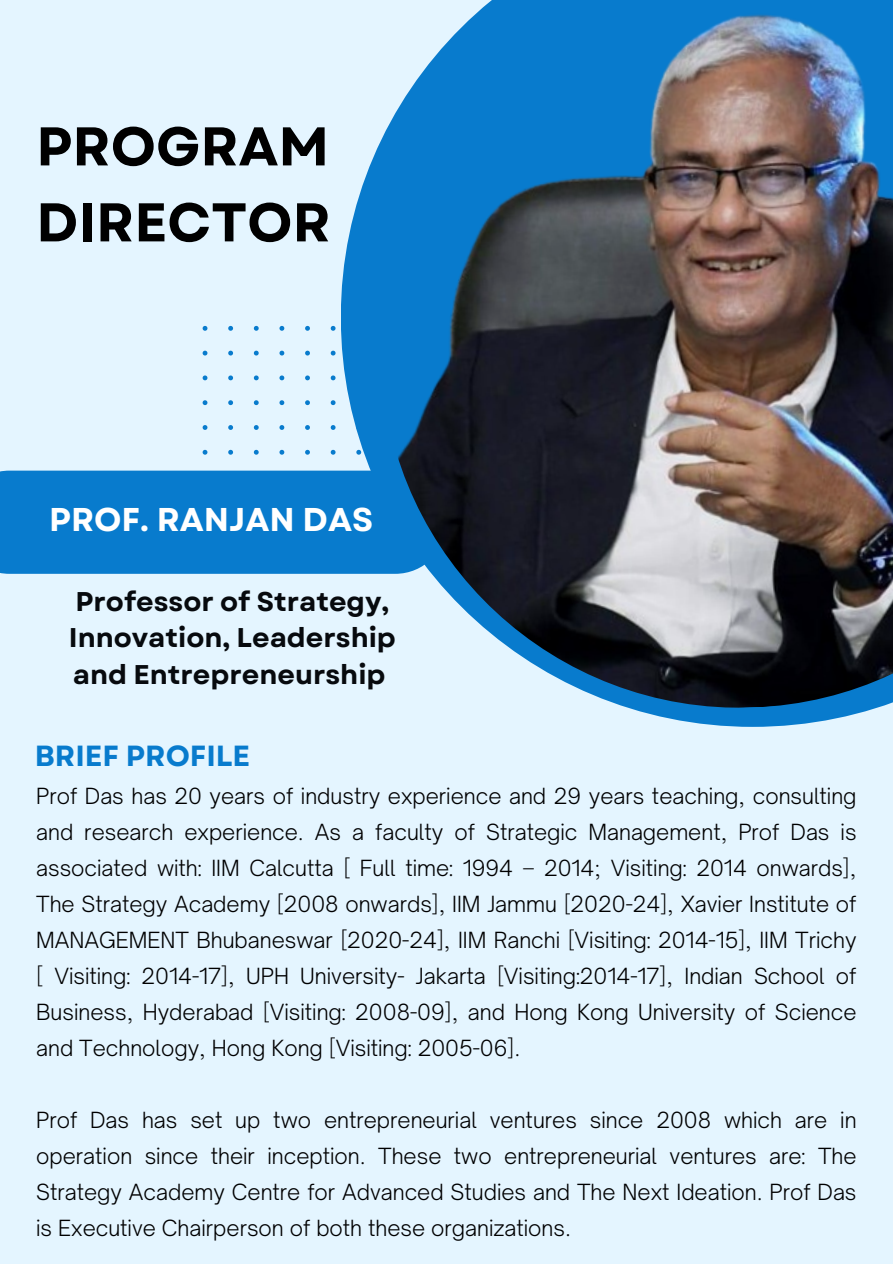
<style>
.page{position:relative;width:893px;height:1264px;background:#fff}
.page>*{position:absolute;margin:0;border:0;box-sizing:border-box;transform-origin:0 0}
.t1{font:700 54.3px/75.9px "Garet";color:#000}
.t2{font:700 32.85px "Garet";color:#fff}
.t3{font:700 29.1px "Garet";color:#087bcd}
.t4{font:700 27px/36.9px "Garet";color:#070a0e}
.t5{font:300 21.3px/36px "Open Sauce One";color:#000;text-align:justify}
</style>
<div class="page">
<div style="left:0;top:0;width:892px;height:1263px;background:#e4f5ff"></div>
<div style="left:0;top:470px;width:341px;height:104px;background:#087bcd"></div>
<svg style="left:202px;top:326px;width:134px;height:128px"></svg>
<svg style="left:341px;top:156px;width:514px;height:571px"></svg>
<img style="left:374px;top:0;width:518px;height:714px">
<h4 class="t1" style="left:36px;top:109px;width:296px">PROGRAM<br>DIRECTOR</h4>
<h3 class="t2" style="left:49px;top:496px;width:325px">PROF. RANJAN DAS</h3>
<p class="t4" style="left:69px;top:583px;width:328px">Professor of Strategy,<br>Innovation, Leadership and Entrepreneurship</p>
<h2 class="t3" style="left:35px;top:734px;width:217px">BRIEF PROFILE</h2>
<h1 class="t5" style="left:36px;top:777px;width:821px">Prof Das has 20 years of industry experience and 29 years teaching, consulting and research experience. As a faculty of Strategic Management, Prof Das is associated with: IIM Calcutta [ Full time: 1994 – 2014; Visiting: 2014 onwards], The Strategy Academy [2008 onwards], IIM Jammu [2020-24], Xavier Institute of MANAGEMENT Bhubaneswar [2020-24], IIM Ranchi [Visiting: 2014-15], IIM Trichy [ Visiting: 2014-17], UPH University- Jakarta [Visiting:2014-17], Indian School of Business, Hyderabad [Visiting: 2008-09], and Hong Kong University of Science and Technology, Hong Kong [Visiting: 2005-06].</h1>
<p class="t5" style="left:36px;top:1101px;width:821px">Prof Das has set up two entrepreneurial ventures since 2008 which are in operation since their inception. These two entrepreneurial ventures are: The Strategy Academy Centre for Advanced Studies and The Next Ideation. Prof Das is Executive Chairperson of both these organizations.</p>
</div>
